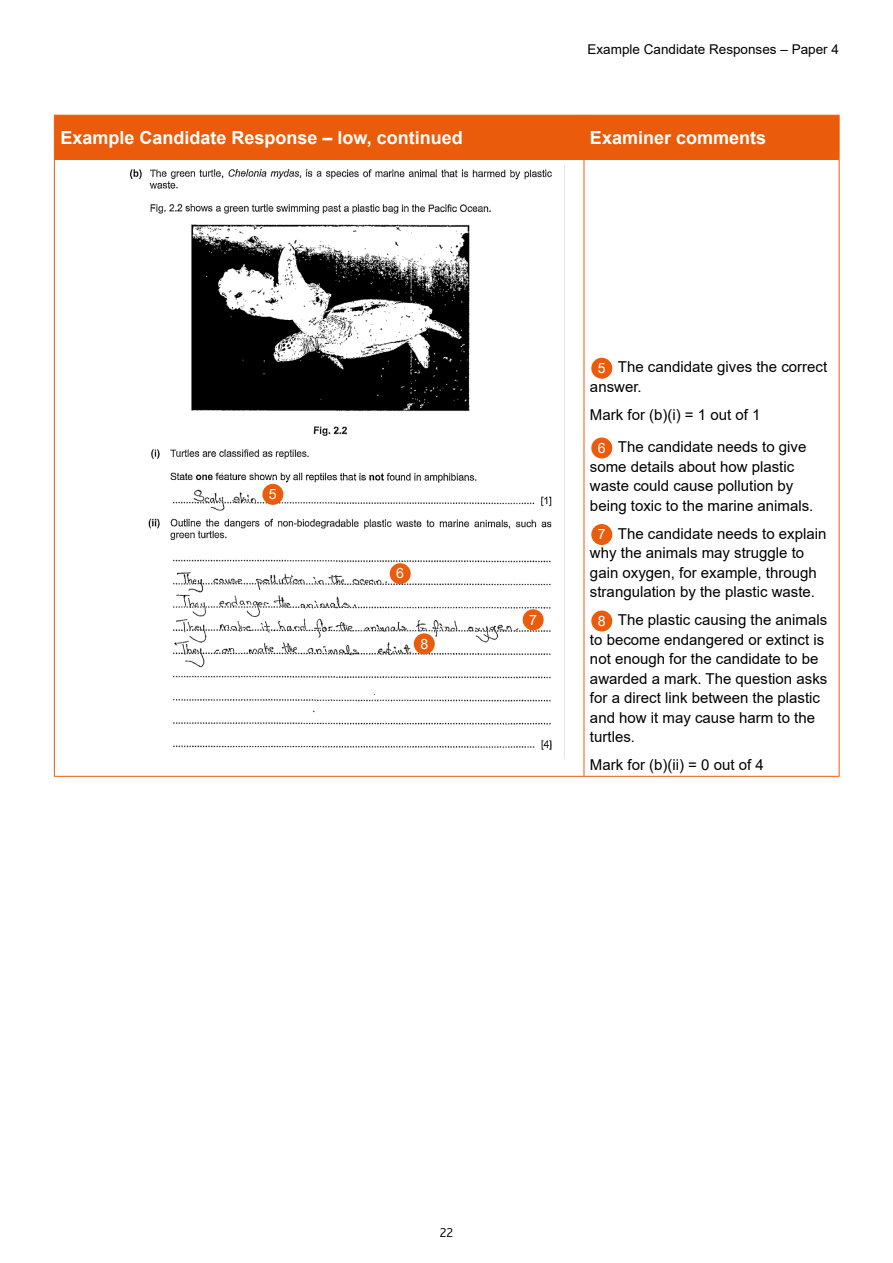
<style>
.page{position:relative;width:893px;height:1263px;background:#fff}
.page>*{position:absolute;margin:0;border:0;box-sizing:border-box;transform-origin:0 0}
.Table_heading_white{font:700 18px "Arial";color:#fff}
.SimSun{font:15px/19.5px "Arial";color:#000}
.Examiner_comments{font:15px "Arial";color:#000}
.t1{font:14.25px "Arial";color:#fff}
.t2{font:13.5px "Arial";color:#000}
.t3{font:300 13.5px "Bliss Pro";color:#000}
</style>
<div class="page">
<div style="left:55px;top:116px;width:784px;height:43px;background:#ea5c0c"></div>
<hr style="left:54px;top:116px;width:1px;height:43px;background:#ea5c0c">
<hr style="left:54px;top:115px;width:530px;height:1px;background:#ea5c0c">
<hr style="left:54px;top:159px;width:530px;height:1px;background:#ea5c0c">
<hr style="left:584px;top:116px;width:1px;height:43px;background:#ea5c0c">
<hr style="left:584px;top:115px;width:255px;height:1px;background:#ea5c0c">
<hr style="left:839px;top:116px;width:1px;height:43px;background:#ea5c0c">
<hr style="left:584px;top:159px;width:255px;height:1px;background:#ea5c0c">
<hr style="left:54px;top:160px;width:1px;height:616px;background:#ea5c0c">
<hr style="left:54px;top:776px;width:530px;height:1px;background:#ea5c0c">
<hr style="left:584px;top:160px;width:1px;height:616px;background:#ea5c0c">
<hr style="left:839px;top:160px;width:1px;height:616px;background:#ea5c0c">
<hr style="left:584px;top:776px;width:255px;height:1px;background:#ea5c0c">
<img style="left:129px;top:165px;width:436px;height:594px">
<div style="left:592px;top:358px;width:20px;height:20px;background:#ea5c0c;border-radius:50%"></div>
<div style="left:591px;top:358px;width:21px;height:21px;border:1px solid #ea5c0c;border-radius:50%"></div>
<div style="left:592px;top:438px;width:20px;height:20px;background:#ea5c0c;border-radius:50%"></div>
<div style="left:591px;top:437px;width:21px;height:21px;border:1px solid #ea5c0c;border-radius:50%"></div>
<div style="left:592px;top:525px;width:20px;height:19px;background:#ea5c0c;border-radius:50%"></div>
<div style="left:591px;top:524px;width:21px;height:21px;border:1px solid #ea5c0c;border-radius:50%"></div>
<div style="left:592px;top:611px;width:20px;height:20px;background:#ea5c0c;border-radius:50%"></div>
<div style="left:591px;top:610px;width:21px;height:21px;border:1px solid #ea5c0c;border-radius:50%"></div>
<div style="left:263px;top:484px;width:20px;height:20px;background:#ea5c0c;border-radius:50%"></div>
<div style="left:262px;top:484px;width:21px;height:21px;border:1px solid #ea5c0c;border-radius:50%"></div>
<div style="left:390px;top:564px;width:20px;height:19px;background:#ea5c0c;border-radius:50%"></div>
<div style="left:390px;top:563px;width:21px;height:21px;border:1px solid #ea5c0c;border-radius:50%"></div>
<div style="left:523px;top:610px;width:20px;height:20px;background:#ea5c0c;border-radius:50%"></div>
<div style="left:523px;top:609px;width:21px;height:21px;border:1px solid #ea5c0c;border-radius:50%"></div>
<div style="left:414px;top:634px;width:20px;height:20px;background:#ea5c0c;border-radius:50%"></div>
<div style="left:414px;top:633px;width:21px;height:21px;border:1px solid #ea5c0c;border-radius:50%"></div>
<p class="t2" style="left:588px;top:40px;width:253px">Example Candidate Responses – Paper 4</p>
<p class="Table_heading_white" style="left:60px;top:125px;width:404px">Example Candidate Response – low, continued</p>
<p class="Table_heading_white" style="left:590px;top:125px;width:178px">Examiner comments</p>
<p class="t1" style="left:269px;top:484px;width:9px">5</p>
<p class="t1" style="left:396px;top:564px;width:9px">6</p>
<p class="t1" style="left:420px;top:634px;width:9px">8</p>
<p class="t1" style="left:529px;top:610px;width:9px">7</p>
<p class="SimSun" style="left:590px;top:357px;width:239px;text-indent:28px">The candidate gives the correct answer.</p>
<p class="Examiner_comments" style="left:590px;top:404px;width:172px">Mark for (b)(i) = 1 out of 1</p>
<p class="t1" style="left:598px;top:438px;width:9px">6</p>
<p class="t1" style="left:598px;top:358px;width:9px">5</p>
<p class="SimSun" style="left:590px;top:437px;width:225px;text-indent:28px">The candidate needs to give some details about how plastic waste could cause pollution by being toxic to the marine animals.</p>
<p class="t1" style="left:598px;top:524px;width:9px">7</p>
<p class="SimSun" style="left:590px;top:524px;width:238px;text-indent:28px">The candidate needs to explain why the animals may struggle to gain oxygen, for example, through strangulation by the plastic waste.</p>
<p class="t1" style="left:598px;top:611px;width:9px">8</p>
<p class="SimSun" style="left:590px;top:610px;width:239px;text-indent:28px">The plastic causing the animals to become endangered or extinct is not enough for the candidate to be awarded a mark. The question asks for a direct link between the plastic and how it may cause harm to the turtles.</p>
<p class="Examiner_comments" style="left:590px;top:755px;width:175px">Mark for (b)(ii) = 0 out of 4</p>
<p class="t3" style="left:440px;top:1224px;width:15px">22</p>
</div>
